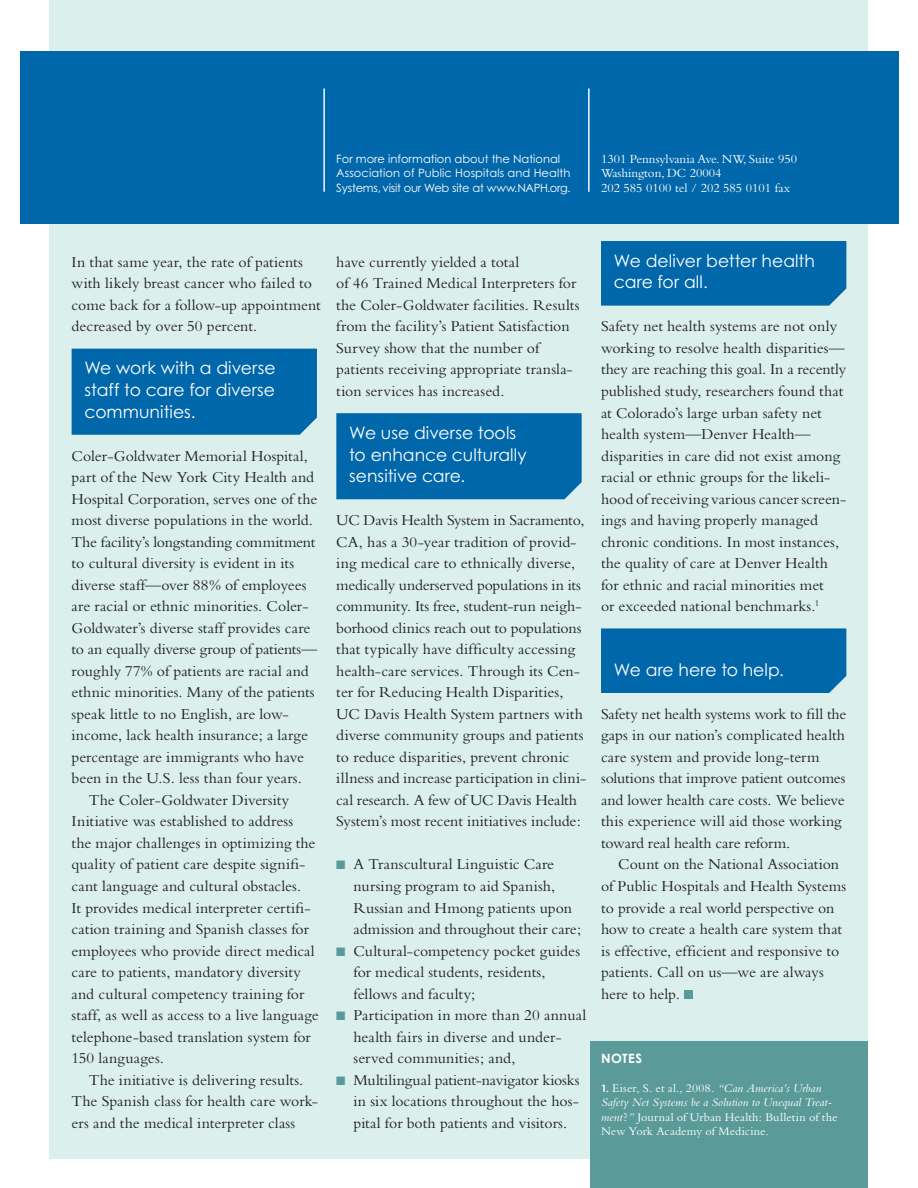
<style>
.page{position:relative;width:918px;height:1188px;background:#fff}
.page>*{position:absolute;margin:0;border:0;box-sizing:border-box;transform-origin:0 0}
.t1{font:17.25px/21.5px "Century Gothic";color:#fff}
.t2{font:15.75px/21.5px "Bembo";color:#231f20}
.t3{font:12.9px/14.4px "Bembo";color:#fff}
.t4{font:700 12.9px "Century Gothic";letter-spacing:.035em;color:#fff}
.t5{font:12.15px/14.4px "Bembo";letter-spacing:.01em;color:#fff}
.t6{font:11.55px/14.4px "Century Gothic";color:#fff}
.s1{font-family:"Century Gothic";font-weight:700;font-size:10.05px}
.s2{font-style:italic}
</style>
<div class="page">
<div style="left:50px;top:0;width:818px;height:1158px;background:#dbf0ed"></div>
<div style="left:20px;top:52px;width:878px;height:172px;background:#0067ab"></div>
<hr style="left:588px;top:88px;width:2px;height:104px;background:#fff">
<hr style="left:323px;top:88px;width:2px;height:104px;background:#fff">
<div style="left:590px;top:1042px;width:278px;height:146px;background:#5a9a98"></div>
<div style="left:601px;top:628px;width:245px;height:65px;background:#0067ab"></div>
<div style="left:72px;top:349px;width:245px;height:86px;background:#0067ab"></div>
<div style="left:336px;top:413px;width:246px;height:86px;background:#0067ab"></div>
<div style="left:601px;top:241px;width:245px;height:65px;background:#0067ab"></div>
<div style="left:684px;top:990px;width:9px;height:9px;background:#5a9a98"></div>
<p class="t6" style="left:336px;top:153px;width:236px">For more information about the National<br>Association of Public Hospitals and Health<br>Systems, visit our Web site at www.NAPH.org.</p>
<p class="t3" style="left:601px;top:153px;width:198px">1301 Pennsylvania Ave. NW, Suite 950<br>Washington, DC 20004<br>202 585 0100 tel / 202 585 0101 fax</p>
<p class="t2" style="left:72px;top:253px;width:251px">In that same year, the rate of patients with likely breast cancer who failed to come back for a follow-up appointment decreased by over 50 percent.</p>
<p class="t1" style="left:85px;top:359px;width:193px;text-align:justify">We work with a diverse staff to care for diverse communities.</p>
<p class="t2" style="left:72px;top:446px;width:238px">Coler-Goldwater Memorial Hospital,</p>
<p class="t2" style="left:72px;top:468px;width:244px">part of the New York City Health and</p>
<p class="t2" style="left:72px;top:489px;width:247px">Hospital Corporation, serves one of the</p>
<p class="t2" style="left:72px;top:511px;width:243px">most diverse populations in the world.</p>
<p class="t2" style="left:72px;top:532px;width:245px">The facility’s longstanding commitment</p>
<p class="t2" style="left:72px;top:554px;width:224px">to cultural diversity is evident in its</p>
<p class="t2" style="left:72px;top:576px;width:237px">diverse staff—over 88% of employees</p>
<p class="t2" style="left:72px;top:597px;width:239px">are racial or ethnic minorities. Coler-</p>
<p class="t2" style="left:72px;top:619px;width:240px">Goldwater’s diverse staff provides care</p>
<p class="t2" style="left:72px;top:640px;width:247px">to an equally diverse group of patients—</p>
<p class="t2" style="left:72px;top:662px;width:239px">roughly 77% of patients are racial and</p>
<p class="t2" style="left:72px;top:683px;width:245px">ethnic minorities. Many of the patients</p>
<p class="t2" style="left:72px;top:705px;width:219px">speak little to no English, are low-</p>
<p class="t2" style="left:72px;top:726px;width:238px">income, lack health insurance; a large</p>
<p class="t2" style="left:72px;top:748px;width:234px">percentage are immigrants who have</p>
<p class="t2" style="left:72px;top:769px;width:232px">been in the U.S. less than four years.</p>
<p class="t2" style="left:89px;top:791px;width:202px">The Coler-Goldwater Diversity</p>
<p class="t2" style="left:72px;top:812px;width:223px">Initiative was established to address</p>
<p class="t2" style="left:72px;top:834px;width:245px">the major challenges in optimizing the</p>
<p class="t2" style="left:72px;top:855px;width:235px">quality of patient care despite signifi-</p>
<p class="t2" style="left:72px;top:877px;width:231px">cant language and cultural obstacles.</p>
<p class="t2" style="left:72px;top:898px;width:240px">It provides medical interpreter certifi-</p>
<p class="t2" style="left:72px;top:920px;width:239px">cation training and Spanish classes for</p>
<p class="t2" style="left:72px;top:941px;width:245px">employees who provide direct medical</p>
<p class="t2" style="left:72px;top:963px;width:231px">care to patients, mandatory diversity</p>
<p class="t2" style="left:72px;top:984px;width:234px">and cultural competency training for</p>
<p class="t2" style="left:72px;top:1006px;width:249px">staff, as well as access to a live language</p>
<p class="t2" style="left:72px;top:1027px;width:241px">telephone-based translation system for</p>
<p class="t2" style="left:72px;top:1049px;width:94px">150 languages.</p>
<p class="t2" style="left:89px;top:1071px;width:216px">The initiative is delivering results.</p>
<p class="t2" style="left:72px;top:1092px;width:248px">The Spanish class for health care work-</p>
<p class="t2" style="left:72px;top:1114px;width:225px">ers and the medical interpreter class</p>
<p class="t2" style="left:336px;top:253px;width:245px">have currently yielded a total<br>of 46 Trained Medical Interpreters for the Coler-Goldwater facilities. Results from the facility’s Patient Satisfaction Survey show that the number of patients receiving appropriate transla&shy;tion services has increased.</p>
<p class="t1" style="left:349px;top:424px;width:179px">We use diverse tools to enhance culturally sensitive care.</p>
<p class="t2" style="left:336px;top:511px;width:251px">UC Davis Health System in Sacramento, CA, has a 30-year tradition of provid&shy;ing medical care to ethnically diverse, medically underserved populations in its community. Its free, student-run neigh&shy;borhood clinics reach out to populations that typically have difficulty accessing health-care services. Through its Cen&shy;ter for Reducing Health Disparities, UC Davis Health System partners with diverse community groups and patients to reduce disparities, prevent chronic illness and increase participation in clini&shy;cal research. A few of UC Davis Health System’s most recent initiatives include:</p>
<p class="t2" style="left:354px;top:855px;width:234px">A Transcultural Linguistic Care nursing program to aid Spanish, Russian and Hmong patients upon admission and throughout their care; Cultural-competency pocket guides for medical students, residents, fellows and faculty;<br>Participation in more than 20 annual health fairs in diverse and under&shy;served communities; and, Multilingual patient-navigator kiosks in six locations throughout the hos&shy;pital for both patients and visitors.</p>
<p class="t1" style="left:614px;top:252px;width:203px">We deliver better health care for all.</p>
<p class="t2" style="left:601px;top:317px;width:247px">Safety net health systems are not only working to resolve health disparities— they are reaching this goal. In a recently published study, researchers found that at Colorado’s large urban safety net health system—Denver Health— disparities in care did not exist among racial or ethnic groups for the likeli&shy;hood of receiving various cancer screen&shy;ings and having properly managed chronic conditions. In most instances, the quality of care at Denver Health for ethnic and racial minorities met<br>or exceeded national benchmarks.<sup>1</sup></p>
<p class="t1" style="left:614px;top:660px;width:172px">We are here to help.</p>
<p class="t2" style="left:601px;top:705px;width:247px">Safety net health systems work to fill the gaps in our nation’s complicated health care system and provide long-term solutions that improve patient outcomes and lower health care costs. We believe this experience will aid those working toward real health care reform.</p>
<p class="t2" style="left:601px;top:855px;width:247px;text-indent:17px">Count on the National Association of Public Hospitals and Health Systems to provide a real world perspective on how to create a health care system that is effective, efficient and responsive to patients. Call on us—we are always here to help.</p>
<p class="t4" style="left:601px;top:1051px;width:43px">NOTES</p>
<p class="t5" style="left:601px;top:1082px;width:238px"><span class="s1">1.</span> Eiser, S. et al., 2008. <span class="s2">“Can America’s Urban Safety Net Systems be a Solution to Unequal Treat&shy;ment</span>?<span class="s2">”</span> Journal of Urban Health: Bulletin of the New York Academy of Medicine.</p>
</div>
